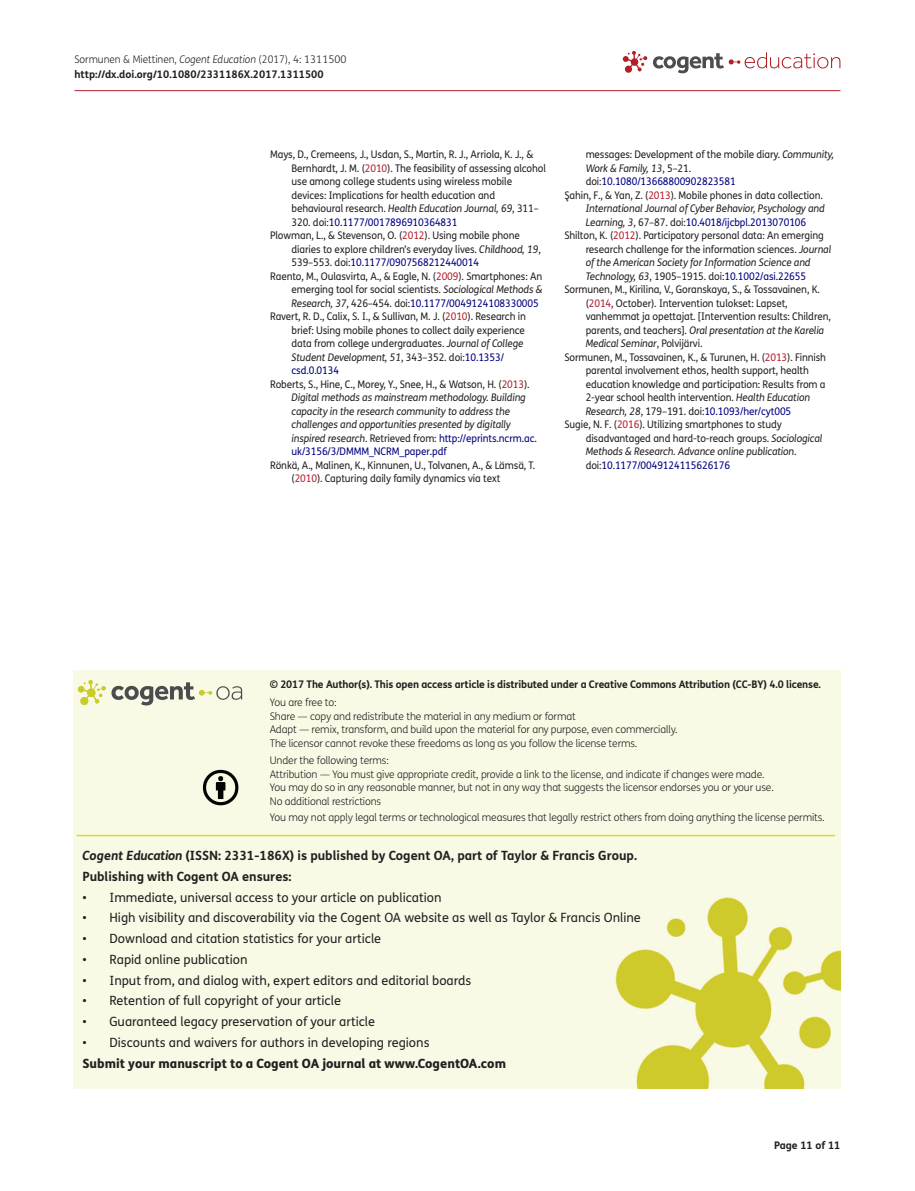
<style>
.page{position:relative;width:915px;height:1191px;background:#fff}
.page>*{position:absolute;margin:0;border:0;box-sizing:border-box;transform-origin:0 0}
.t1{font:12.75px "FS Me Pro";color:#231f20}
.t2{font:700 12.75px/20.7px "FS Me Pro";color:#231f20}
.t3{font:800 12.75px "FS Me Pro";color:#231f20}
.t4{font:10.5px/13.5px "FS Me Pro";letter-spacing:-.01em;color:#231f20;scale:.95 1}
.t5{font:300 10.5px/13.5px "FS Me Pro";letter-spacing:-.015em;color:#231f20}
.t6{font:italic 10.5px "FS Me Pro";letter-spacing:-.01em;color:#231f20;scale:.95 1}
.t7{font:10.5px "FS Me Pro";letter-spacing:-.01em;color:#000080;scale:.95 1}
.t8{font:700 10.5px/15px "FS Me Pro";letter-spacing:-.015em;color:#231f20}
.s1{font-weight:300}
.s2{font-weight:300;font-style:italic}
.s3{color:#b3202d}
.s4{font-style:italic}
.s5{color:#231f20}
.s6{font-style:italic;color:#231f20}
.s7{font-style:normal}
.s8{font-style:normal;color:#000080}
</style>
<div class="page">
<hr style="left:74px;top:90px;width:766px;height:1px;background:#b3202d">
<svg style="left:622px;top:51px;width:218px;height:22px"></svg>
<div style="left:74px;top:671px;width:766px;height:417px;background:#f9fae6"></div>
<svg style="left:78px;top:680px;width:164px;height:25px;background:#d2d3ba"></svg>
<svg style="left:203px;top:770px;width:35px;height:35px"></svg>
<hr style="left:77px;top:835px;width:757px;height:1px;background:#dcdc1e">
<p class="t8" style="left:74px;top:51px;width:273px"><span class="s1">Sormunen &amp; Miettinen,</span> <span class="s2">Cogent Education</span> <span class="s1">(2017), 4: 1311500 </span>http://dx.doi.org/10.1080/2331186X.2017.1311500</p>
<p class="t4" style="left:270px;top:147px;width:278px">Mays, D., Cremeens, J., Usdan, S., Martin, R. J., Arriola, K. J., &amp;</p>
<p class="t4" style="left:291px;top:161px;width:269px">Bernhardt, J. M. (<span class="s3">2010</span>). The feasibility of assessing alcohol</p>
<p class="t4" style="left:291px;top:174px;width:233px">use among college students using wireless mobile</p>
<p class="t4" style="left:291px;top:188px;width:216px">devices: Implications for health education and</p>
<p class="t4" style="left:291px;top:201px;width:262px">behavioural research. <span class="s4">Health Education Journal, 69</span>, 311–</p>
<p class="t7" style="left:291px;top:215px;width:176px"><span class="s5">320. doi:</span>10.1177/0017896910364831</p>
<p class="t4" style="left:270px;top:228px;width:264px">Plowman, L., &amp; Stevenson, O. (<span class="s3">2012</span>). Using mobile phone</p>
<p class="t4" style="left:291px;top:242px;width:264px">diaries to explore children’s everyday lives. <span class="s4">Childhood, 19</span>,</p>
<p class="t7" style="left:291px;top:255px;width:199px"><span class="s5">539–553. doi:</span>10.1177/0907568212440014</p>
<p class="t4" style="left:270px;top:269px;width:288px">Raento, M., Oulasvirta, A., &amp; Eagle, N. (<span class="s3">2009</span>). Smartphones: An</p>
<p class="t4" style="left:291px;top:283px;width:266px">emerging tool for social scientists. <span class="s4">Sociological Methods &amp;</span></p>
<p class="t7" style="left:291px;top:296px;width:262px"><span class="s6">Research, 37</span><span class="s5">, 426–454. doi:</span>10.1177/0049124108330005</p>
<p class="t4" style="left:270px;top:310px;width:270px">Ravert, R. D., Calix, S. I., &amp; Sullivan, M. J. (<span class="s3">2010</span>). Research in</p>
<p class="t4" style="left:291px;top:323px;width:247px">brief: Using mobile phones to collect daily experience</p>
<p class="t4" style="left:291px;top:337px;width:245px">data from college undergraduates. <span class="s4">Journal of College</span></p>
<p class="t6" style="left:291px;top:350px;width:225px">Student Development, 51<span class="s7">, 343–352. doi:</span><span class="s8">10.1353/</span></p>
<p class="t7" style="left:291px;top:363px;width:52px">csd.0.0134</p>
<p class="t4" style="left:270px;top:377px;width:274px">Roberts, S., Hine, C., Morey, Y., Snee, H., &amp; Watson, H. (<span class="s3">2013</span>).</p>
<p class="t6" style="left:291px;top:390px;width:248px">Digital methods as mainstream methodology. Building</p>
<p class="t6" style="left:291px;top:404px;width:231px">capacity in the research community to address the</p>
<p class="t6" style="left:291px;top:417px;width:232px">challenges and opportunities presented by digitally</p>
<p class="t7" style="left:291px;top:431px;width:260px"><span class="s6">inspired research</span><span class="s5">. Retrieved from:</span> http://eprints.ncrm.ac.</p>
<p class="t7" style="left:291px;top:444px;width:165px">uk/3156/3/DMMM_NCRM_paper.pdf</p>
<p class="t4" style="left:291px;top:458px;width:258px;text-indent:-21px">Rönkä, A., Malinen, K., Kinnunen, U., Tolvanen, A., &amp; Lämsä, T. (<span class="s3">2010</span>). Capturing daily family dynamics via text</p>
<p class="t4" style="left:585px;top:148px;width:263px">messages: Development of the mobile diary. <span class="s4">Community,</span></p>
<p class="t6" style="left:585px;top:161px;width:112px">Work &amp; Family, 13<span class="s7">, 5–21.</span></p>
<p class="t7" style="left:585px;top:174px;width:159px"><span class="s5">doi:</span>10.1080/13668800902823581</p>
<p class="t4" style="left:564px;top:188px;width:273px">Şahin, F., &amp; Yan, Z. (<span class="s3">2013</span>). Mobile phones in data collection.</p>
<p class="t6" style="left:585px;top:201px;width:253px">International Journal of Cyber Behavior, Psychology and</p>
<p class="t7" style="left:585px;top:215px;width:233px"><span class="s6">Learning, 3</span><span class="s5">, 67–87. doi:</span>10.4018/ijcbpl.2013070106</p>
<p class="t4" style="left:564px;top:229px;width:274px">Shilton, K. (<span class="s3">2012</span>). Participatory personal data: An emerging</p>
<p class="t4" style="left:585px;top:242px;width:260px">research challenge for the information sciences. <span class="s4">Journal</span></p>
<p class="t6" style="left:585px;top:255px;width:238px">of the American Society for Information Science and</p>
<p class="t7" style="left:585px;top:269px;width:233px"><span class="s6">Technology, 63</span><span class="s5">, 1905–1915. doi:</span>10.1002/asi.22655</p>
<p class="t4" style="left:564px;top:283px;width:270px">Sormunen, M., Kirilina, V., Goranskaya, S., &amp; Tossavainen, K.</p>
<p class="t4" style="left:585px;top:296px;width:214px">(<span class="s3">2014</span>, October). Intervention tulokset: Lapset,</p>
<p class="t4" style="left:585px;top:310px;width:259px">vanhemmat ja opettajat. [Intervention results: Children,</p>
<p class="t6" style="left:585px;top:323px;width:252px"><span class="s7">parents, and teachers].</span> Oral presentation at the Karelia</p>
<p class="t6" style="left:585px;top:336px;width:124px">Medical Seminar<span class="s7">, Polvijärvi.</span></p>
<p class="t4" style="left:564px;top:350px;width:277px">Sormunen, M., Tossavainen, K., &amp; Turunen, H. (<span class="s3">2013</span>). Finnish</p>
<p class="t4" style="left:585px;top:364px;width:236px">parental involvement ethos, health support, health</p>
<p class="t4" style="left:585px;top:377px;width:254px">education knowledge and participation: Results from a</p>
<p class="t4" style="left:585px;top:391px;width:238px">2-year school health intervention. <span class="s4">Health Education</span></p>
<p class="t7" style="left:585px;top:404px;width:218px"><span class="s6">Research, 28</span><span class="s5">, 179–191. doi:</span>10.1093/her/cyt005</p>
<p class="t4" style="left:564px;top:418px;width:230px">Sugie, N. F. (<span class="s3">2016</span>). Utilizing smartphones to study</p>
<p class="t4" style="left:585px;top:431px;width:250px">disadvantaged and hard-to-reach groups. <span class="s4">Sociological</span></p>
<p class="t6" style="left:585px;top:444px;width:223px">Methods &amp; Research. Advance online publication<span class="s7">.</span></p>
<p class="t7" style="left:585px;top:458px;width:153px"><span class="s5">doi:</span>10.1177/0049124115626176</p>
<p class="t8" style="left:270px;top:676px;width:552px">© 2017 The Author(s). This open access article is distributed under a Creative Commons Attribution (CC-BY) 4.0 license.</p>
<p class="t5" style="left:270px;top:695px;width:409px">You are free to:<br>Share — copy and redistribute the material in any medium or format<br>Adapt — remix, transform, and build upon the material for any purpose, even commercially.<br>The licensor cannot revoke these freedoms as long as you follow the license terms.</p>
<p class="t5" style="left:270px;top:753px;width:505px">Under the following terms:<br>Attribution — You must give appropriate credit, provide a link to the license, and indicate if changes were made.<br>You may do so in any reasonable manner, but not in any way that suggests the licensor endorses you or your use.<br>No additional restrictions</p>
<p class="t5" style="left:270px;top:810px;width:556px">You may not apply legal terms or technological measures that legally restrict others from doing anything the license permits.</p>
<p class="t2" style="left:82px;top:844px;width:556px"><span class="s4">Cogent Education</span> (ISSN: 2331-186X) is published by Cogent OA, part of Taylor &amp; Francis Group.<br>Publishing with Cogent OA ensures:</p>
<p class="t1" style="left:82px;top:888px;width:360px">• Immediate, universal access to your article on publication</p>
<p class="t1" style="left:82px;top:909px;width:559px">• High visibility and discoverability via the Cogent OA website as well as Taylor &amp; Francis Online</p>
<p class="t1" style="left:82px;top:930px;width:300px">• Download and citation statistics for your article</p>
<p class="t1" style="left:82px;top:950px;width:166px">• Rapid online publication</p>
<p class="t1" style="left:82px;top:971px;width:390px">• Input from, and dialog with, expert editors and editorial boards</p>
<p class="t1" style="left:82px;top:992px;width:260px">• Retention of full copyright of your article</p>
<p class="t1" style="left:82px;top:1013px;width:294px">• Guaranteed legacy preservation of your article</p>
<p class="t1" style="left:82px;top:1033px;width:348px">• Discounts and waivers for authors in developing regions</p>
<p class="t3" style="left:82px;top:1053px;width:425px">Submit your manuscript to a Cogent OA journal at www.CogentOA.com</p>
<p class="t8" style="left:773px;top:1137px;width:68px">Page 11 of 11</p>
</div>
